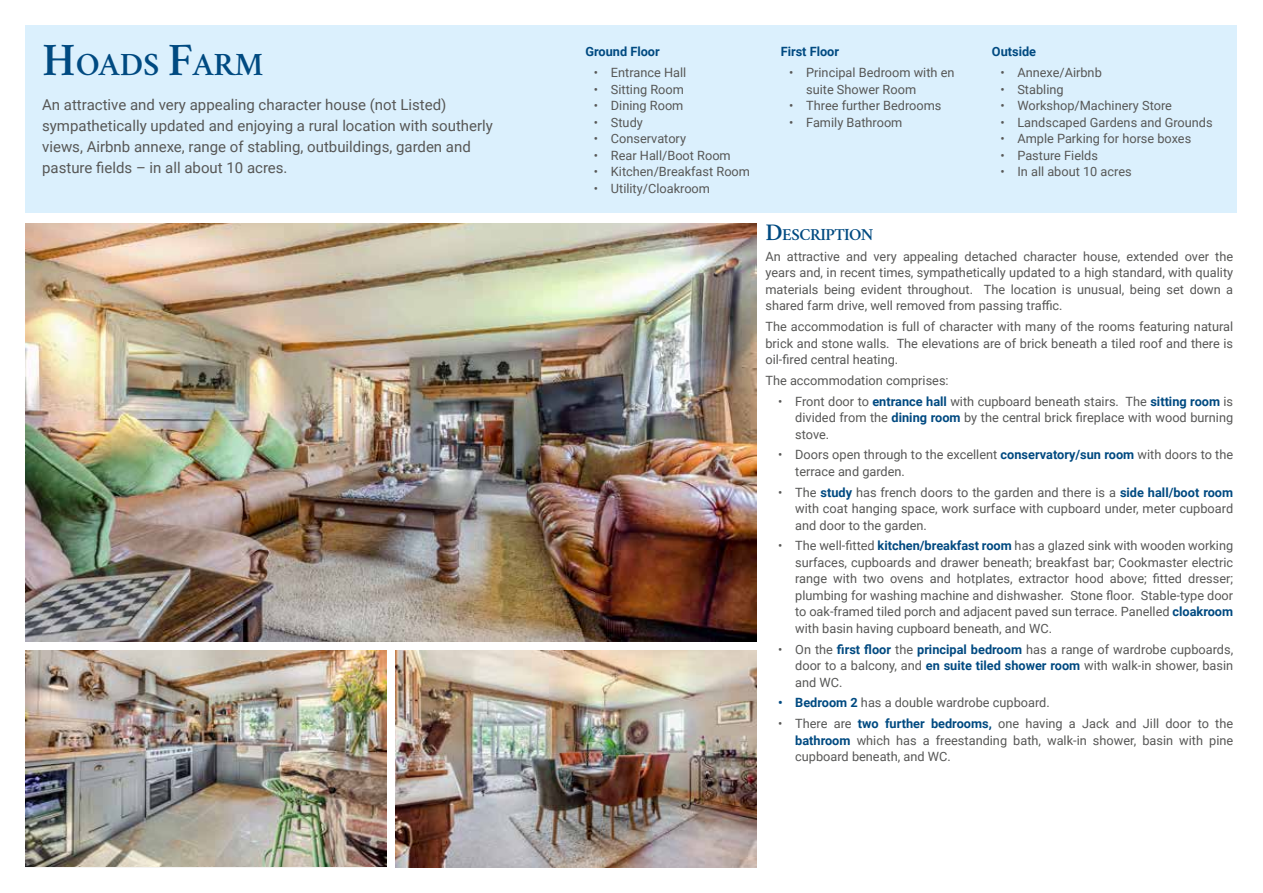
<style>
.page{position:relative;width:1263px;height:893px;background:#fff}
.page>*{position:absolute;margin:0;border:0;box-sizing:border-box;transform-origin:0 0}
.t1{font:600 32.7px "Crimson";color:#004a81}
.t2{font:600 16.8px "Crimson";letter-spacing:-.03em;color:#004a81}
.t3{font:15px/21px "Roboto";color:#575756}
.t4{font:12.75px/16.5px "Roboto";color:#575756;text-align:justify}
.t5{font:700 12.75px "Roboto";color:#004a81}
.s1{font-size:46.65px}
.s2{font-size:24px}
.s3{font-weight:700;color:#004a81}
</style>
<div class="page">
<div style="left:26px;top:26px;width:1211px;height:187px;background:#dbf0fd"></div>
<img style="left:26px;top:223px;width:731px;height:418px">
<img style="left:26px;top:651px;width:361px;height:215px">
<img style="left:395px;top:651px;width:362px;height:216px">
<h1 class="t1" style="left:42px;top:44px;width:223px"><span class="s1">H</span>OADS <span class="s1">F</span>ARM</h1>
<p class="t3" style="left:42px;top:95px;width:452px">An attractive and very appealing character house (not Listed) sympathetically updated and enjoying a rural location with southerly views, Airbnb annexe, range of stabling, outbuildings, garden and pasture fields – in all about 10 acres.</p>
<p class="t5" style="left:585px;top:46px;width:76px">Ground Floor</p>
<p class="t4" style="left:594px;top:65px;width:94px">• Entrance Hall</p>
<p class="t4" style="left:594px;top:82px;width:92px">• Sitting Room</p>
<p class="t4" style="left:594px;top:98px;width:91px">• Dining Room</p>
<p class="t4" style="left:594px;top:115px;width:50px">• Study</p>
<p class="t4" style="left:594px;top:131px;width:94px">• Conservatory</p>
<p class="t4" style="left:594px;top:148px;width:138px">• Rear Hall/Boot Room</p>
<p class="t4" style="left:594px;top:164px;width:158px">• Kitchen/Breakfast Room</p>
<p class="t4" style="left:594px;top:181px;width:118px">• Utility/Cloakroom</p>
<p class="t5" style="left:781px;top:46px;width:60px">First Floor</p>
<p class="t4" style="left:806px;top:65px;width:150px;text-indent:-17px">• Principal Bedroom with en suite Shower Room</p>
<p class="t4" style="left:789px;top:98px;width:154px">• Three further Bedrooms</p>
<p class="t4" style="left:789px;top:115px;width:115px">• Family Bathroom</p>
<p class="t5" style="left:992px;top:46px;width:46px">Outside</p>
<p class="t4" style="left:1000px;top:65px;width:103px">• Annexe/Airbnb</p>
<p class="t4" style="left:1000px;top:82px;width:65px">• Stabling</p>
<p class="t4" style="left:1000px;top:98px;width:173px">• Workshop/Machinery Store</p>
<p class="t4" style="left:1000px;top:115px;width:214px">• Landscaped Gardens and Grounds</p>
<p class="t4" style="left:1000px;top:131px;width:192px">• Ample Parking for horse boxes</p>
<p class="t4" style="left:1000px;top:148px;width:99px">• Pasture Fields</p>
<p class="t4" style="left:1000px;top:164px;width:133px">• In all about 10 acres</p>
<h2 class="t2" style="left:765px;top:224px;width:110px"><span class="s2">D</span>ESCRIPTION</h2>
<p class="t4" style="left:765px;top:249px;width:469px">An attractive and very appealing detached character house, extended over the years and, in recent times, sympathetically updated to a high standard, with quality materials being evident throughout. The location is unusual, being set down a shared farm drive, well removed from passing traffic.</p>
<p class="t4" style="left:765px;top:319px;width:469px">The accommodation is full of character with many of the rooms featuring natural brick and stone walls. The elevations are of brick beneath a tiled roof and there is oil-fired central heating.</p>
<p class="t4" style="left:765px;top:373px;width:185px">The accommodation comprises:</p>
<p class="t4" style="left:795px;top:394px;width:439px;text-indent:-17px">• Front door to <span class="s3">entrance hall</span> with cupboard beneath stairs. The <span class="s3">sitting room</span> is divided from the <span class="s3">dining room</span> by the central brick fireplace with wood burning stove.</p>
<p class="t4" style="left:795px;top:447px;width:439px;text-indent:-17px">• Doors open through to the excellent <span class="s3">conservatory/sun room</span> with doors to the terrace and garden.</p>
<p class="t4" style="left:795px;top:485px;width:439px;text-indent:-17px">• The <span class="s3">study</span> has french doors to the garden and there is a <span class="s3">side hall/boot room </span>with coat hanging space, work surface with cupboard under, meter cupboard and door to the garden.</p>
<p class="t4" style="left:795px;top:537px;width:439px;text-indent:-17px">• The well-fitted <span class="s3">kitchen/breakfast room</span> has a glazed sink with wooden working surfaces, cupboards and drawer beneath; breakfast bar; Cookmaster electric range with two ovens and hotplates, extractor hood above; fitted dresser; plumbing for washing machine and dishwasher. Stone floor. Stable-type door to oak-framed tiled porch and adjacent paved sun terrace. Panelled <span class="s3">cloakroom </span>with basin having cupboard beneath, and WC.</p>
<p class="t4" style="left:795px;top:642px;width:439px;text-indent:-17px">• On the <span class="s3">first floor</span> the <span class="s3">principal bedroom</span> has a range of wardrobe cupboards, door to a balcony, and <span class="s3">en suite tiled shower room</span> with walk-in shower, basin and WC.</p>
<p class="t4" style="left:778px;top:695px;width:273px"><span class="s3">• Bedroom 2</span> has a double wardrobe cupboard.</p>
<p class="t4" style="left:795px;top:716px;width:439px;text-indent:-17px">• There are <span class="s3">two further bedrooms,</span> one having a Jack and Jill door to the <span class="s3">bathroom</span> which has a freestanding bath, walk-in shower, basin with pine cupboard beneath, and WC.</p>
</div>
